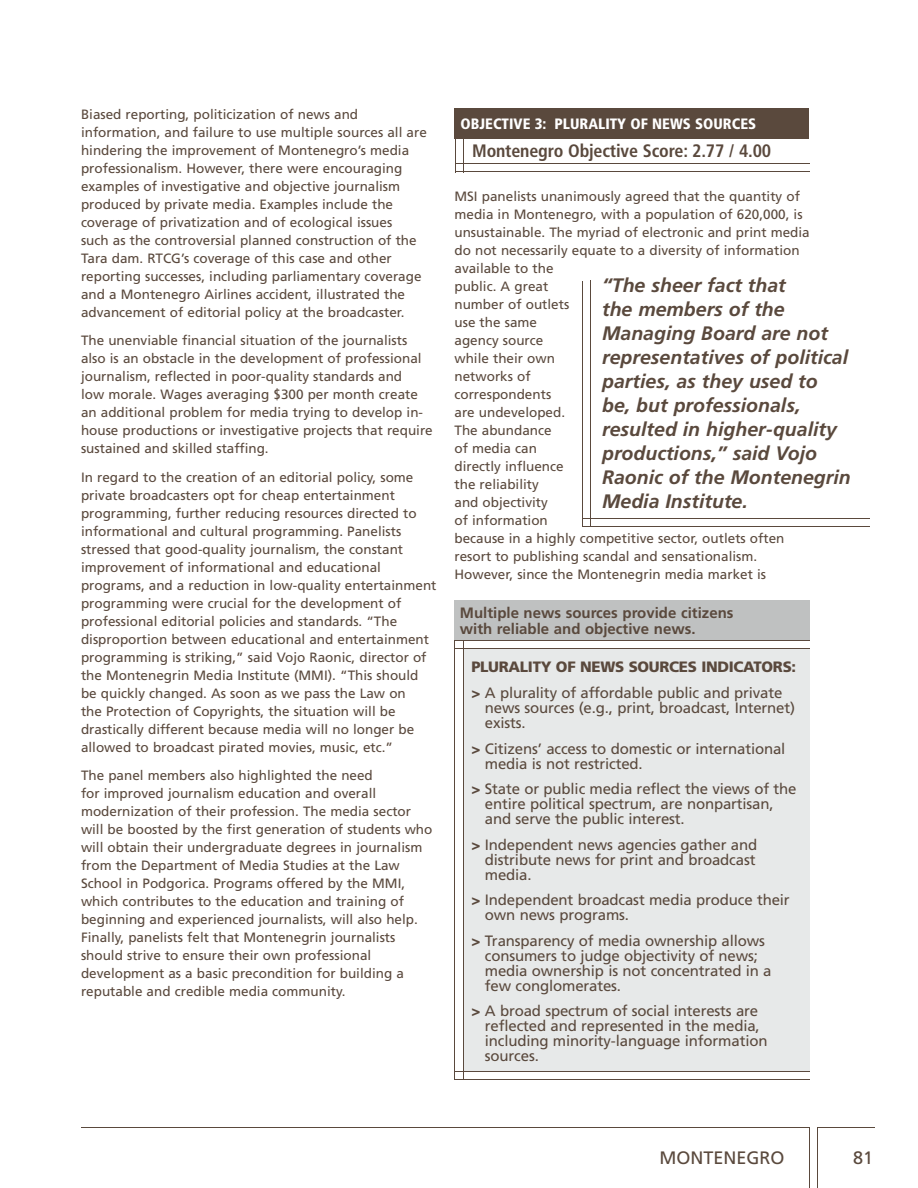
<style>
.page{position:relative;width:918px;height:1188px;background:#fff}
.page>*{position:absolute;margin:0;border:0;box-sizing:border-box;transform-origin:0 0}
.t1{font:italic 700 19.5px/24px "Frutiger";color:#5a493d}
.t2{font:700 condensed 18px "Frutiger";letter-spacing:-.01em;color:#5a493d}
.t3{font:18px "Frutiger";color:#5a493d}
.t4{font:15px/15px "Frutiger";letter-spacing:-.01em;color:#5a493d}
.t5{font:700 15px/16.5px "Frutiger";color:#5a493d}
.t6{font:900 condensed 15px "Frutiger";color:#fff}
.t7{font:13.5px/18px "Frutiger";color:#5a493d}
.s1{font-weight:900}
</style>
<div class="page">
<hr style="left:456px;top:163px;width:354px;height:1px;background:#5a493d">
<hr style="left:456px;top:171px;width:354px;height:1px;background:#5a493d">
<hr style="left:463px;top:136px;width:1px;height:36px;background:#5a493d">
<hr style="left:455px;top:136px;width:1px;height:36px;background:#5a493d">
<div style="left:455px;top:108px;width:354px;height:30px;background:#5a493d"></div>
<hr style="left:590px;top:281px;width:1px;height:245px;background:#5a493d">
<hr style="left:582px;top:281px;width:1px;height:246px;background:#5a493d">
<hr style="left:583px;top:518px;width:287px;height:1px;background:#5a493d">
<hr style="left:583px;top:526px;width:287px;height:1px;background:#5a493d">
<div style="left:463px;top:649px;width:347px;height:423px;background:#e7e9e9"></div>
<div style="left:454px;top:600px;width:356px;height:40px;background:#bfc1c1"></div>
<hr style="left:455px;top:640px;width:355px;height:1px;background:#5a493d">
<hr style="left:455px;top:648px;width:355px;height:1px;background:#5a493d">
<hr style="left:455px;top:1071px;width:355px;height:1px;background:#5a493d">
<hr style="left:455px;top:1079px;width:355px;height:1px;background:#5a493d">
<hr style="left:463px;top:641px;width:1px;height:439px;background:#5a493d">
<hr style="left:455px;top:641px;width:1px;height:439px;background:#5a493d">
<hr style="left:817px;top:1127px;width:1px;height:61px;background:#5a493d">
<hr style="left:817px;top:1127px;width:58px;height:1px;background:#5a493d">
<hr style="left:81px;top:1127px;width:728px;height:1px;background:#5a493d">
<hr style="left:809px;top:1127px;width:1px;height:61px;background:#5a493d">
<p class="t7" style="left:81px;top:105px;width:347px">Biased reporting, politicization of news and information, and failure to use multiple sources all are hindering the improvement of Montenegro’s media professionalism. However, there were encouraging examples of investigative and objective journalism produced by private media. Examples include the coverage of privatization and of ecological issues<br>such as the controversial planned construction of the Tara dam. RTCG’s coverage of this case and other reporting successes, including parliamentary coverage and a Montenegro Airlines accident, illustrated the advancement of editorial policy at the broadcaster.</p>
<p class="t7" style="left:81px;top:331px;width:353px">The unenviable financial situation of the journalists also is an obstacle in the development of professional journalism, reflected in poor-quality standards and<br>low morale. Wages averaging $300 per month create an additional problem for media trying to develop in&shy;house productions or investigative projects that require sustained and skilled staffing.</p>
<p class="t7" style="left:81px;top:468px;width:357px">In regard to the creation of an editorial policy, some private broadcasters opt for cheap entertainment programming, further reducing resources directed to informational and cultural programming. Panelists stressed that good-quality journalism, the constant improvement of informational and educational programs, and a reduction in low-quality entertainment programming were crucial for the development of professional editorial policies and standards. “The disproportion between educational and entertainment programming is striking,” said Vojo Raonic, director of the Montenegrin Media Institute (MMI). “This should be quickly changed. As soon as we pass the Law on<br>the Protection of Copyrights, the situation will be drastically different because media will no longer be allowed to broadcast pirated movies, music, etc.”</p>
<p class="t7" style="left:81px;top:766px;width:353px">The panel members also highlighted the need<br>for improved journalism education and overall modernization of their profession. The media sector will be boosted by the first generation of students who will obtain their undergraduate degrees in journalism from the Department of Media Studies at the Law School in Podgorica. Programs offered by the MMI, which contributes to the education and training of beginning and experienced journalists, will also help.<br>Finally, panelists felt that Montenegrin journalists should strive to ensure their own professional development as a basic precondition for building a reputable and credible media community.</p>
<p class="t6" style="left:461px;top:115px;width:297px">OBJECTIVE 3: PLURALITY OF NEWS SOURCES</p>
<h2 class="t2" style="left:472px;top:140px;width:301px">Montenegro Objective Score: 2.77 / 4.00</h2>
<p class="t7" style="left:454px;top:187px;width:357px">MSI panelists unanimously agreed that the quantity of media in Montenegro, with a population of 620,000, is unsustainable. The myriad of electronic and print media do not necessarily equate to a diversity of information available to the<br>public. A great<br>number of outlets<br>use the same<br>agency source<br>while their own<br>networks of<br>correspondents<br>are undeveloped.<br>The abundance<br>of media can<br>directly influence<br>the reliability<br>and objectivity<br>of information<br>because in a highly competitive sector, outlets often resort to publishing scandal and sensationalism.<br>However, since the Montenegrin media market is</p>
<h1 class="t1" style="left:602px;top:273px;width:250px">“The sheer fact that<br>the members of the<br>Managing Board are not representatives of political parties, as they used to be, but professionals, resulted in higher-quality productions,” said Vojo<br>Raonic of the Montenegrin<br>Media Institute.</h1>
<p class="t5" style="left:460px;top:604px;width:275px">Multiple news sources provide citizens with reliable and objective news.</p>
<p class="t4" style="left:471px;top:654px;width:326px;line-height:25.8px"><span class="s1">PLURALITY OF NEWS SOURCES INDICATORS: &gt;</span> A plurality of affordable public and private</p>
<p class="t4" style="left:485px;top:700px;width:312px">news sources (e.g., print, broadcast, Internet) exists.</p>
<p class="t4" style="left:485px;top:741px;width:302px;text-indent:-13px"><span class="s1">&gt;</span> Citizens’ access to domestic or international media is not restricted.</p>
<p class="t4" style="left:485px;top:781px;width:313px;text-indent:-13px"><span class="s1">&gt;</span> State or public media reflect the views of the entire political spectrum, are nonpartisan, and serve the public interest.</p>
<p class="t4" style="left:485px;top:837px;width:274px;text-align:justify;text-indent:-13px"><span class="s1">&gt;</span> Independent news agencies gather and distribute news for print and broadcast media.</p>
<p class="t4" style="left:485px;top:892px;width:306px;text-indent:-13px"><span class="s1">&gt;</span> Independent broadcast media produce their own news programs.</p>
<p class="t4" style="left:485px;top:933px;width:288px;text-indent:-13px"><span class="s1">&gt;</span> Transparency of media ownership allows consumers to judge objectivity of news; media ownership is not concentrated in a few conglomerates.</p>
<p class="t4" style="left:485px;top:1003px;width:284px;text-indent:-13px"><span class="s1">&gt;</span> A broad spectrum of social interests are reflected and represented in the media, including minority-language information sources.</p>
<h2 class="t3" style="left:660px;top:1147px;width:127px">MONTENEGRO</h2>
<h2 class="t3" style="left:853px;top:1147px;width:22px">81</h2>
</div>
